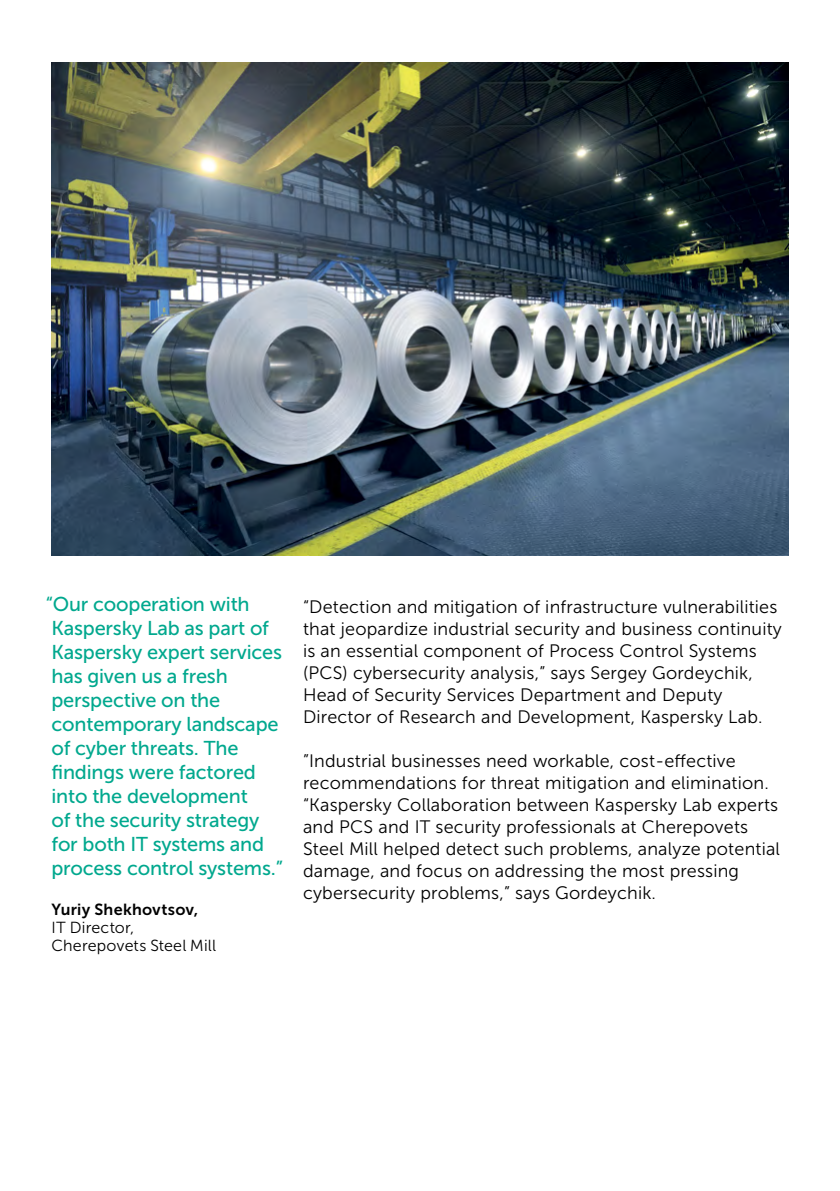
<style>
.page{position:relative;width:840px;height:1191px;background:#fff}
.page>*{position:absolute;margin:0;border:0;box-sizing:border-box;transform-origin:0 0}
.t1{font:20px/24px "Museo Sans 500";letter-spacing:-.01em;color:#00a88e}
.t2{font:18px/22px "Museo Sans 300";letter-spacing:.01em;color:#000}
.t3{font:16px/18px "Museo Sans Cyrl 300";letter-spacing:.015em;color:#000}
.t4{font:16px "Museo Sans Cyrl 700";letter-spacing:.015em;color:#000}
.s1{font-family:"Museo 500"}
</style>
<div class="page">
<img style="left:51px;top:62px;width:737px;height:493px">
<p class="t1" style="left:46px;top:592px;width:238px"><span class="s1">“</span>Our cooperation with<br>Kaspersky Lab as part of<br>Kaspersky expert services has given us a fresh perspective on the contemporary landscape of cyber threats. The findings were factored into the development<br>of the security strategy for both IT systems and process control systems.”</p>
<p class="t4" style="left:51px;top:901px;width:148px">Yuriy Shekhovtsov,</p>
<p class="t3" style="left:51px;top:919px;width:166px">IT Director,<br>Cherepovets Steel Mill</p>
<p class="t2" style="left:303px;top:595px;width:480px">“Detection and mitigation of infrastructure vulnerabilities that jeopardize industrial security and business continuity is an essential component of Process Control Systems (PCS) cybersecurity analysis,” says Sergey Gordeychik, Head of Security Services Department and Deputy Director of Research and Development, Kaspersky Lab.</p>
<p class="t2" style="left:303px;top:749px;width:478px">”Industrial businesses need workable, cost-effective recommendations for threat mitigation and elimination. “Kaspersky Collaboration between Kaspersky Lab experts and PCS and IT security professionals at Cherepovets Steel Mill helped detect such problems, analyze potential damage, and focus on addressing the most pressing cybersecurity problems,” says Gordeychik.</p>
</div>
